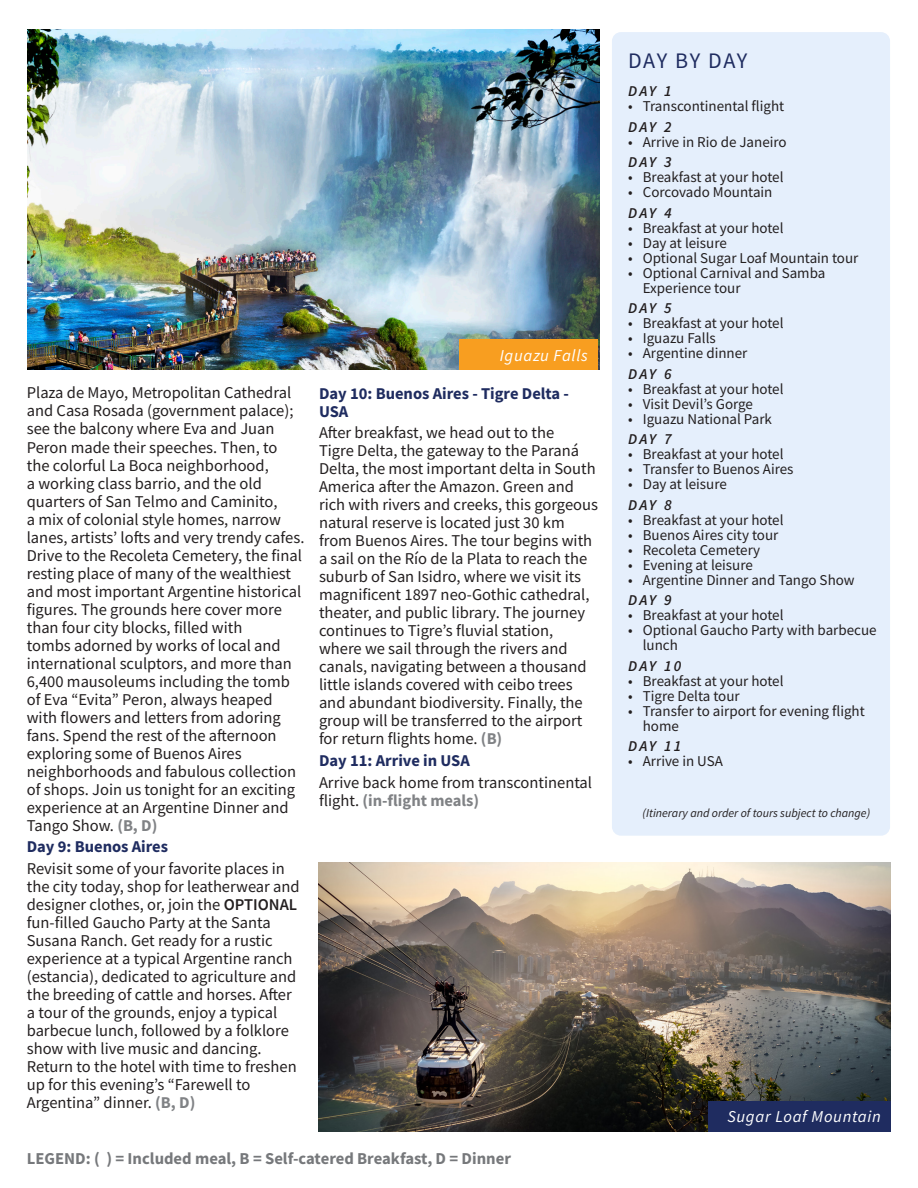
<style>
.page{position:relative;width:918px;height:1188px;background:#fff}
.page>*{position:absolute;margin:0;border:0;box-sizing:border-box;transform-origin:0 0}
.Section_Header{font:22.2px "Source Sans Pro";letter-spacing:.065em;color:#1f2c60}
.Paragraph_Header{font:700 16.65px "Source Sans Pro";color:#76787b}
.t1{font:italic 16.65px "Source Sans Pro";letter-spacing:.04em;color:#fff}
.Body{font:16.5px/18px "Source Sans Pro";color:#231f20}
.Paragraph_Header-2{font:700 16.5px/18px "Source Sans Pro";color:#1f2c60}
.t2{font:15px/15px "Source Sans Pro";color:#231f20}
.Day_by_Day_header{font:italic 600 15px "Source Sans Pro";letter-spacing:.16em;color:#231f20}
.List{font:italic 12px "Source Sans Pro";color:#231f20}
.s1{font-weight:700;color:#808285}
.s2{font-weight:600}
</style>
<div class="page">
<div style="left:612px;top:32px;width:278px;height:804px;background:#e5effc;border-radius:9px"></div>
<img style="left:27px;top:29px;width:572px;height:340px">
<div style="left:459px;top:339px;width:139px;height:30px;background:#f89e20"></div>
<img style="left:319px;top:863px;width:571px;height:268px">
<div style="left:709px;top:1101px;width:182px;height:30px;background:#1f2c60"></div>
<p class="Body" style="left:27px;top:384px;width:279px">Plaza de Mayo, Metropolitan Cathedral and Casa Rosada (government palace); see the balcony where Eva and Juan Peron made their speeches. Then, to<br>the colorful La Boca neighborhood,<br>a working class barrio, and the old quarters of San Telmo and Caminito,<br>a mix of colonial style homes, narrow lanes, artists’ lofts and very trendy cafes.<br>Drive to the Recoleta Cemetery, the final resting place of many of the wealthiest and most important Argentine historical figures. The grounds here cover more than four city blocks, filled with<br>tombs adorned by works of local and international sculptors, and more than 6,400 mausoleums including the tomb of Eva “Evita” Peron, always heaped with flowers and letters from adoring fans. Spend the rest of the afternoon exploring some of Buenos Aires neighborhoods and fabulous collection of shops. Join us tonight for an exciting experience at an Argentine Dinner and Tango Show. <span class="s1">(B, D)</span></p>
<p class="Paragraph_Header-2" style="left:27px;top:838px;width:143px">Day 9: Buenos Aires</p>
<p class="Body" style="left:27px;top:859px;width:275px">Revisit some of your favorite places in the city today, shop for leatherwear and designer clothes, or, join the <span class="s2">OPTIONAL </span>fun-filled Gaucho Party at the Santa Susana Ranch. Get ready for a rustic experience at a typical Argentine ranch (estancia), dedicated to agriculture and the breeding of cattle and horses. After a tour of the grounds, enjoy a typical barbecue lunch, followed by a folklore show with live music and dancing.<br>Return to the hotel with time to freshen up for this evening’s “Farewell to Argentina” dinner. <span class="s1">(B, D)</span></p>
<p class="t1" style="left:500px;top:344px;width:90px">Iguazu Falls</p>
<p class="Paragraph_Header-2" style="left:319px;top:384px;width:252px">Day 10: Buenos Aires - Tigre Delta -<br>USA</p>
<p class="Body" style="left:319px;top:424px;width:281px">After breakfast, we head out to the<br>Tigre Delta, the gateway to the Paraná Delta, the most important delta in South America after the Amazon. Green and rich with rivers and creeks, this gorgeous natural reserve is located just 30 km from Buenos Aires. The tour begins with a sail on the Río de la Plata to reach the suburb of San Isidro, where we visit its magnificent 1897 neo-Gothic cathedral, theater, and public library. The journey continues to Tigre’s fluvial station, where we sail through the rivers and canals, navigating between a thousand little islands covered with ceibo trees and abundant biodiversity. Finally, the group will be transferred to the airport for return flights home. <span class="s1">(B)</span></p>
<p class="Paragraph_Header-2" style="left:319px;top:751px;width:152px">Day 11: Arrive in USA</p>
<p class="Body" style="left:319px;top:773px;width:275px">Arrive back home from transcontinental flight. <span class="s1">(in-flight meals)</span></p>
<p class="Paragraph_Header" style="left:27px;top:1148px;width:486px">LEGEND: ( ) = Included meal, B = Self-catered Breakfast, D = Dinner</p>
<p class="Section_Header" style="left:628px;top:47px;width:121px">DAY BY DAY</p>
<p class="Day_by_Day_header" style="left:628px;top:81px;width:45px">DAY 1</p>
<p class="t2" style="left:628px;top:99px;width:158px">• Transcontinental flight</p>
<p class="Day_by_Day_header" style="left:628px;top:117px;width:45px">DAY 2</p>
<p class="t2" style="left:628px;top:134px;width:160px">• Arrive in Rio de Janeiro</p>
<p class="Day_by_Day_header" style="left:628px;top:152px;width:45px">DAY 3</p>
<p class="t2" style="left:628px;top:170px;width:157px">• Breakfast at your hotel</p>
<p class="t2" style="left:628px;top:185px;width:146px">• Corcovado Mountain</p>
<p class="Day_by_Day_header" style="left:628px;top:203px;width:45px">DAY 4</p>
<p class="t2" style="left:628px;top:220px;width:157px">• Breakfast at your hotel</p>
<p class="t2" style="left:628px;top:235px;width:100px">• Day at leisure</p>
<p class="t2" style="left:628px;top:250px;width:232px">• Optional Sugar Loaf Mountain tour</p>
<p class="t2" style="left:643px;top:265px;width:184px;text-indent:-15px">• Optional Carnival and Samba<br>Experience tour</p>
<p class="Day_by_Day_header" style="left:628px;top:298px;width:45px">DAY 5</p>
<p class="t2" style="left:628px;top:316px;width:157px">• Breakfast at your hotel</p>
<p class="t2" style="left:628px;top:331px;width:89px">• Iguazu Falls</p>
<p class="t2" style="left:628px;top:346px;width:121px">• Argentine dinner</p>
<p class="Day_by_Day_header" style="left:628px;top:364px;width:45px">DAY 6</p>
<p class="t2" style="left:628px;top:381px;width:157px">• Breakfast at your hotel</p>
<p class="t2" style="left:628px;top:396px;width:127px">• Visit Devil’s Gorge</p>
<p class="t2" style="left:628px;top:411px;width:145px">• Iguazu National Park</p>
<p class="Day_by_Day_header" style="left:628px;top:429px;width:45px">DAY 7</p>
<p class="t2" style="left:628px;top:447px;width:157px">• Breakfast at your hotel</p>
<p class="t2" style="left:628px;top:462px;width:167px">• Transfer to Buenos Aires</p>
<p class="t2" style="left:628px;top:477px;width:100px">• Day at leisure</p>
<p class="Day_by_Day_header" style="left:628px;top:495px;width:45px">DAY 8</p>
<p class="t2" style="left:628px;top:512px;width:157px">• Breakfast at your hotel</p>
<p class="t2" style="left:628px;top:527px;width:152px">• Buenos Aires city tour</p>
<p class="t2" style="left:628px;top:542px;width:134px">• Recoleta Cemetery</p>
<p class="t2" style="left:628px;top:557px;width:126px">• Evening at leisure</p>
<p class="t2" style="left:628px;top:572px;width:228px">• Argentine Dinner and Tango Show</p>
<p class="Day_by_Day_header" style="left:628px;top:591px;width:45px">DAY 9</p>
<p class="t2" style="left:628px;top:608px;width:157px">• Breakfast at your hotel</p>
<p class="t2" style="left:643px;top:623px;width:235px;text-indent:-15px">• Optional Gaucho Party with barbecue lunch</p>
<p class="Day_by_Day_header" style="left:628px;top:656px;width:55px">DAY 10</p>
<p class="t2" style="left:628px;top:673px;width:157px">• Breakfast at your hotel</p>
<p class="t2" style="left:628px;top:688px;width:113px">• Tigre Delta tour</p>
<p class="t2" style="left:643px;top:703px;width:224px;text-indent:-15px">• Transfer to airport for evening flight home</p>
<p class="Day_by_Day_header" style="left:628px;top:737px;width:55px">DAY 11</p>
<p class="t2" style="left:628px;top:754px;width:97px">• Arrive in USA</p>
<p class="List" style="left:643px;top:806px;width:229px">(Itinerary and order of tours subject to change)</p>
<p class="t1" style="left:727px;top:1106px;width:155px">Sugar Loaf Mountain</p>
</div>
